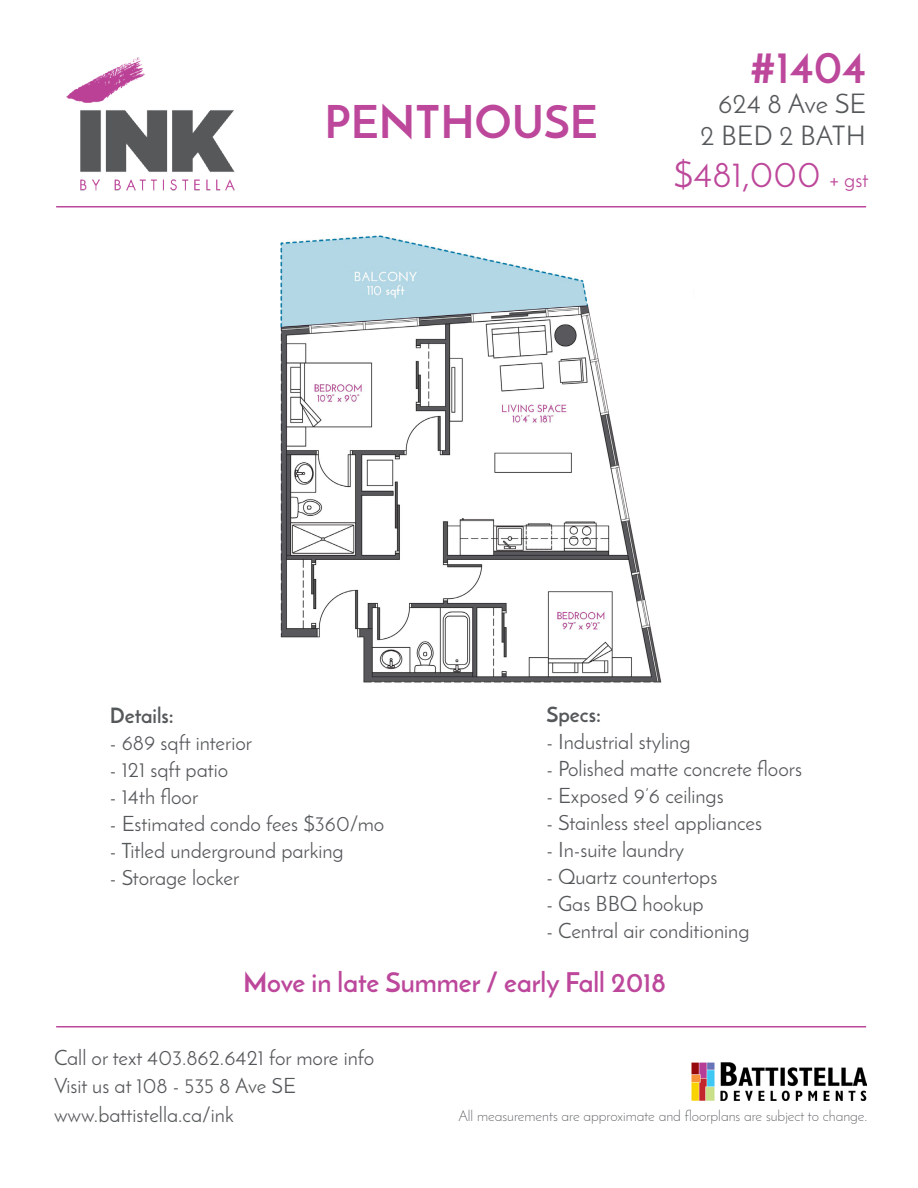
<style>
.page{position:relative;width:918px;height:1188px;background:#fff}
.page>*{position:absolute;margin:0;border:0;box-sizing:border-box;transform-origin:0 0}
.t1{font:700 45px "Josefin Sans";color:#bc479b}
.t2{font:36px "Josefin Sans";color:#bd479a}
.t3{font:700 27px "Josefin Sans";color:#bc479b}
.t4{font:27px "Josefin Sans";color:#55585a}
.t5{font:21px/28.5px "Josefin Sans";color:#55585a}
.t6{font:700 21px "Josefin Sans";color:#55585a}
.t7{font:300 15px "Josefin Sans";color:#55585a}
.s1{font-size:21px}
</style>
<div class="page">
<hr style="left:56px;top:1026px;width:810px;height:2px;background:#bc479b">
<img style="left:66px;top:57px;width:169px;height:134px">
<img style="left:691px;top:1063px;width:175px;height:38px">
<hr style="left:56px;top:206px;width:810px;height:2px;background:#bc479b">
<img style="left:280px;top:235px;width:382px;height:448px">
<p class="t1" style="left:325px;top:94px;width:275px">PENTHOUSE</p>
<p class="t1" style="left:750px;top:39px;width:118px">#1404</p>
<p class="t4" style="left:718px;top:87px;width:150px">624 8 Ave SE</p>
<p class="t4" style="left:700px;top:120px;width:167px">2 BED 2 BATH</p>
<p class="t2" style="left:674px;top:153px;width:196px">$481,000 <span class="s1">+ gst</span></p>
<p class="t6" style="left:546px;top:701px;width:56px">Specs:</p>
<p class="t5" style="left:546px;top:727px;width:146px">- Industrial styling</p>
<p class="t5" style="left:546px;top:754px;width:257px">- Polished matte concrete floors</p>
<p class="t5" style="left:546px;top:781px;width:179px">- Exposed 9’6 ceilings</p>
<p class="t5" style="left:546px;top:808px;width:217px">- Stainless steel appliances</p>
<p class="t5" style="left:546px;top:835px;width:139px">- In-suite laundry</p>
<p class="t5" style="left:546px;top:862px;width:172px">- Quartz countertops</p>
<p class="t5" style="left:546px;top:889px;width:159px">- Gas BBQ hookup</p>
<p class="t5" style="left:546px;top:916px;width:205px">- Central air conditioning</p>
<p class="t3" style="left:243px;top:966px;width:424px">Move in late Summer / early Fall 2018</p>
<p class="t6" style="left:110px;top:703px;width:65px">Details:</p>
<p class="t5" style="left:110px;top:728px;width:144px">- 689 sqft interior</p>
<p class="t5" style="left:110px;top:755px;width:120px">- 121 sqft patio</p>
<p class="t5" style="left:110px;top:782px;width:90px">- 14th floor</p>
<p class="t5" style="left:110px;top:809px;width:276px">- Estimated condo fees $360/mo</p>
<p class="t5" style="left:110px;top:836px;width:235px">- Titled underground parking</p>
<p class="t5" style="left:110px;top:863px;width:131px">- Storage locker</p>
<p class="t5" style="left:54px;top:1043px;width:322px">Call or text 403.862.6421 for more info<br>Visit us at 108 - 535 8 Ave SE www.battistella.ca/ink</p>
<p class="t7" style="left:458px;top:1107px;width:411px">All measurements are approximate and floorplans are subject to change.</p>
</div>
